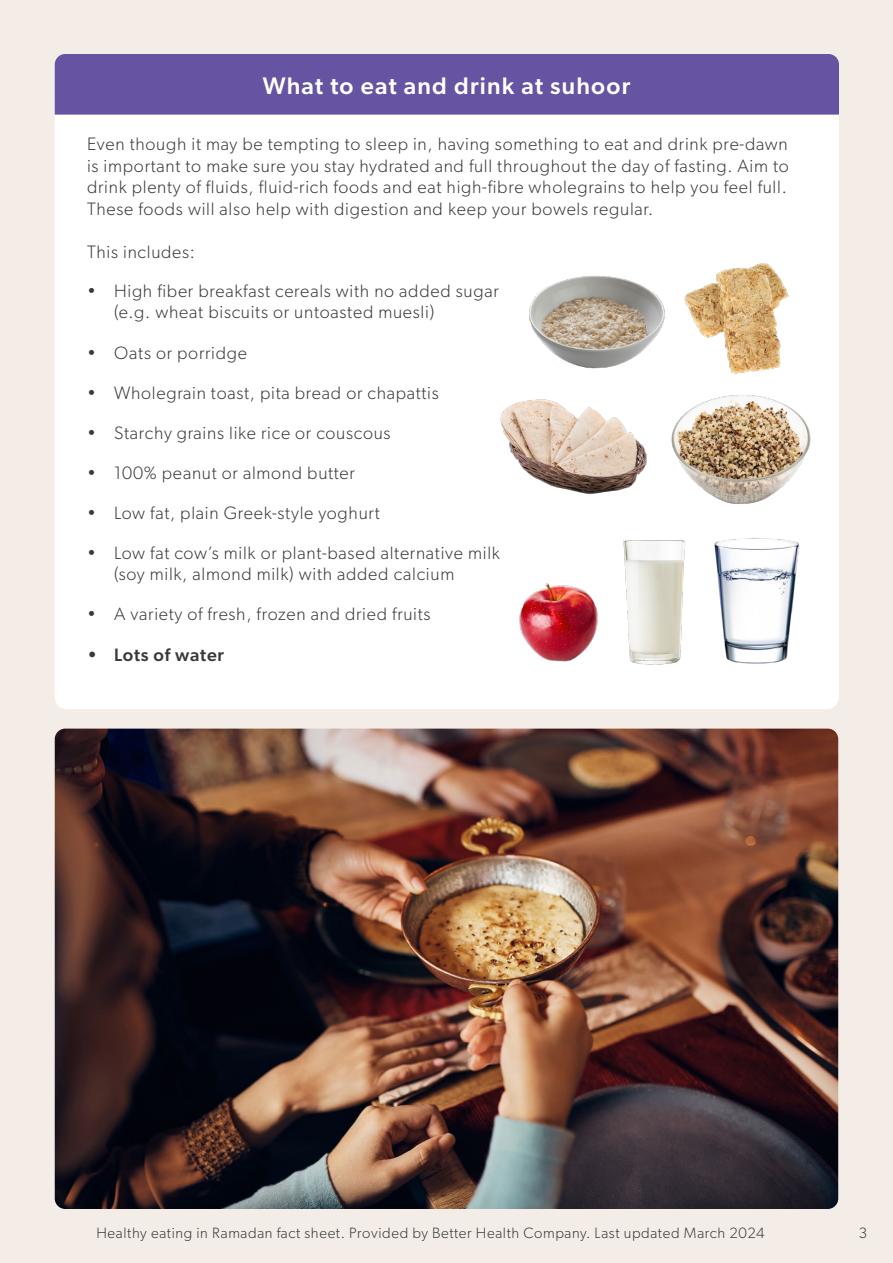
<style>
.page{position:relative;width:893px;height:1263px;background:#f4ece7}
.page>*{position:absolute;margin:0;border:0;box-sizing:border-box;transform-origin:0 0}
.t1{font:500 24px "Gibson";letter-spacing:.05em;color:#fff}
.t2{font:300 18px/21.6px "Gibson";letter-spacing:.04em;color:#373a37}
.t3{font:500 18px "Gibson";letter-spacing:.04em;color:#373a37}
.t4{font:300 15px "Gibson";letter-spacing:.04em;color:#373a37}
</style>
<div class="page">
<div style="left:55px;top:115px;width:784px;height:594px;background:#fff"></div>
<div style="left:55px;top:54px;width:784px;height:61px;background:#6653a1"></div>
<img style="left:735px;top:525px;width:84px;height:157px">
<img style="left:677px;top:252px;width:126px;height:116px">
<img style="left:514px;top:273px;width:163px;height:95px">
<img style="left:491px;top:390px;width:169px;height:113px">
<img style="left:668px;top:368px;width:146px;height:156px">
<img style="left:576px;top:524px;width:159px;height:158px">
<img style="left:506px;top:570px;width:104px;height:97px">
<img style="left:55px;top:729px;width:783px;height:480px">
<h1 class="t1" style="left:263px;top:72px;width:369px">What to eat and drink at suhoor</h1>
<p class="t2" style="left:87px;top:133px;width:703px;text-align:justify">Even though it may be tempting to sleep in, having something to eat and drink pre-dawn is important to make sure you stay hydrated and full throughout the day of fasting. Aim to drink plenty of fluids, fluid-rich foods and eat high-fibre wholegrains to help you feel full.<br>These foods will also help with digestion and keep your bowels regular.</p>
<p class="t2" style="left:87px;top:241px;width:109px">This includes:</p>
<p class="t2" style="left:114px;top:280px;width:386px;line-height:21px;text-indent:-27px">• High fiber breakfast cereals with no added sugar (e.g. wheat biscuits or untoasted muesli)</p>
<p class="t2" style="left:87px;top:341px;width:161px">• Oats or porridge</p>
<p class="t2" style="left:87px;top:381px;width:353px">• Wholegrain toast, pita bread or chapattis</p>
<p class="t2" style="left:87px;top:422px;width:305px">• Starchy grains like rice or couscous</p>
<p class="t2" style="left:87px;top:462px;width:269px">• 100% peanut or almond butter</p>
<p class="t2" style="left:87px;top:502px;width:294px">• Low fat, plain Greek-style yoghurt</p>
<p class="t2" style="left:114px;top:542px;width:387px;line-height:21px;text-indent:-27px">• Low fat cow’s milk or plant-based alternative milk (soy milk, almond milk) with added calcium</p>
<p class="t2" style="left:87px;top:603px;width:345px">• A variety of fresh, frozen and dried fruits</p>
<p class="t3" style="left:87px;top:643px;width:138px">• Lots of water</p>
<p class="t4" style="left:96px;top:1224px;width:670px">Healthy eating in Ramadan fact sheet. Provided by Better Health Company. Last updated March 2024</p>
<p class="t4" style="left:859px;top:1224px;width:10px">3</p>
</div>
